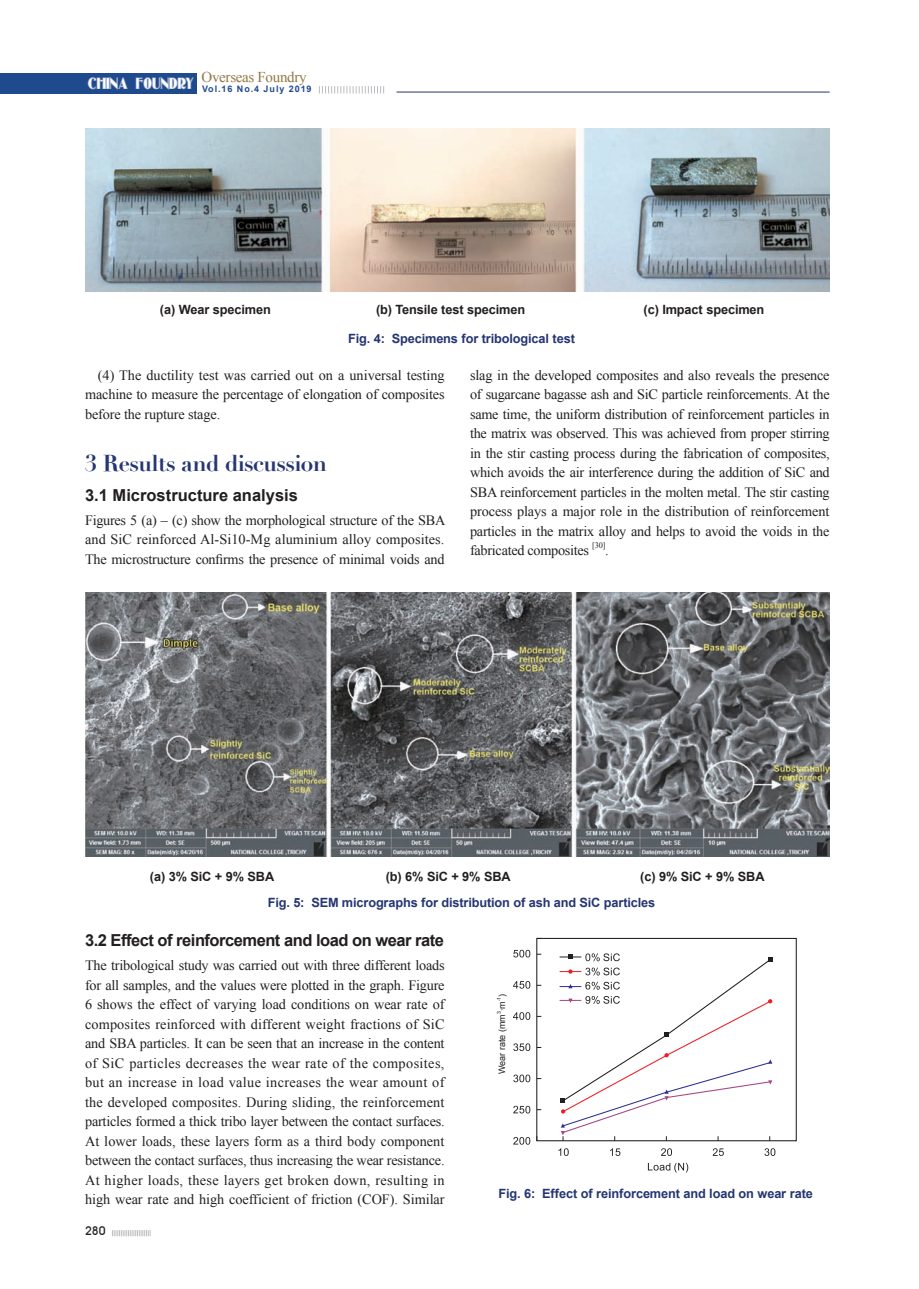
<style>
.page{position:relative;width:919px;height:1289px;background:#fff}
.page>*{position:absolute;margin:0;border:0;box-sizing:border-box;transform-origin:0 0}
.大标新{font:700 22.5px "Didot";letter-spacing:-.025em;color:#253672}
._06-正文副标题{font:700 16.5px "Arial";letter-spacing:-.03em;color:#231f20}
._06-正文副标题-2{font:700 16.5px "Arial";color:#231f20}
.t1{font:15px "Times New Roman";letter-spacing:-.02em;color:#937846}
._07-正文{font:14.25px/19.5px "Times New Roman";letter-spacing:-.02em;color:#231f20;text-align:justify}
._13-图片说明{font:700 12.75px "Arial";letter-spacing:-.01em;color:#253672}
._13-图片说明-2{font:700 12.75px "Arial";letter-spacing:-.01em;color:#231f20}
.t2{font:500 12px "Avant Garde IT Cby BT";color:#231f20}
.t3{font:700 9px "Arial";letter-spacing:.105em;color:#204a8e}
._15-图中字{font:9px "Arial";color:#231f20}
._07-正文-2{font:8.25px "Times New Roman";color:#231f20}
._15-图中字-2{font:5.25px "Arial";color:#231f20}
</style>
<div class="page">
<svg style="left:112px;top:1230px;width:39px;height:6px"></svg>
<div style="left:0;top:73px;width:197px;height:20px;background:#204a8e"></div>
<svg style="left:319px;top:86px;width:65px;height:7px"></svg>
<hr style="left:396px;top:92px;width:433px;height:1px;background:#253672">
<img style="left:85px;top:128px;width:744px;height:164px">
<img style="left:85px;top:592px;width:744px;height:264px">
<div style="left:536px;top:937px;width:260px;height:204px;border:1px solid #231f20"></div>
<svg style="left:513px;top:949px;width:17px;height:8px"></svg>
<svg style="left:513px;top:981px;width:17px;height:7px"></svg>
<svg style="left:513px;top:1012px;width:17px;height:7px"></svg>
<svg style="left:513px;top:1043px;width:17px;height:8px"></svg>
<svg style="left:513px;top:1074px;width:17px;height:8px"></svg>
<svg style="left:513px;top:1105px;width:17px;height:8px"></svg>
<svg style="left:513px;top:1137px;width:17px;height:7px"></svg>
<svg style="left:558px;top:1148px;width:10px;height:7px"></svg>
<svg style="left:648px;top:1162px;width:40px;height:10px"></svg>
<svg style="left:610px;top:1148px;width:10px;height:7px"></svg>
<svg style="left:661px;top:1148px;width:11px;height:7px"></svg>
<svg style="left:712px;top:1148px;width:11px;height:7px"></svg>
<svg style="left:764px;top:1148px;width:11px;height:7px"></svg>
<svg style="left:559px;top:953px;width:213px;height:187px"></svg>
<p class="t1" style="left:201px;top:67px;width:107px">Overseas Foundry</p>
<p class="t3" style="left:88px;top:83px;width:225px"><sup>CHINA</sup> <sup>FOUNDRY</sup> Vol.16 No.4 July 2019</p>
<p class="_13-图片说明-2" style="left:160px;top:301px;width:112px">(a) Wear specimen</p>
<p class="_13-图片说明-2" style="left:376px;top:301px;width:151px">(b) Tensile test specimen</p>
<p class="_13-图片说明-2" style="left:643px;top:301px;width:122px">(c) Impact specimen</p>
<p class="_13-图片说明" style="left:348px;top:330px;width:228px">Fig. 4: Specimens for tribological test</p>
<p class="_07-正文" style="left:85px;top:365px;width:361px;text-indent:13px">(4) The ductility test was carried out on a universal testing machine to measure the percentage of elongation of composites before the rupture stage.</p>
<p class="大标新" style="left:85px;top:449px;width:243px">3 Results and discussion</p>
<p class="_06-正文副标题-2" style="left:85px;top:484px;width:214px">3.1 Microstructure analysis</p>
<p class="_07-正文" style="left:85px;top:510px;width:362px">Figures 5 (a) – (c) show the morphological structure of the SBA and SiC reinforced Al-Si10-Mg aluminium alloy composites.<br>The microstructure confirms the presence of minimal voids and</p>
<p class="_07-正文" style="left:470px;top:365px;width:361px">slag in the developed composites and also reveals the presence of sugarcane bagasse ash and SiC particle reinforcements. At the same time, the uniform distribution of reinforcement particles in the matrix was observed. This was achieved from proper stirring in the stir casting process during the fabrication of composites, which avoids the air interference during the addition of SiC and SBA reinforcement particles in the molten metal. The stir casting process plays a major role in the distribution of reinforcement particles in the matrix alloy and helps to avoid the voids in the fabricated composites</p>
<p class="_07-正文-2" style="left:592px;top:540px;width:15px">[30]</p>
<p class="_07-正文" style="left:605px;top:540px;width:5px">.</p>
<p class="_13-图片说明-2" style="left:150px;top:868px;width:126px">(a) 3% SiC + 9% SBA</p>
<p class="_13-图片说明-2" style="left:386px;top:868px;width:126px">(b) 6% SiC + 9% SBA</p>
<p class="_13-图片说明-2" style="left:640px;top:868px;width:126px">(c) 9% SiC + 9% SBA</p>
<p class="_13-图片说明" style="left:268px;top:894px;width:389px">Fig. 5: SEM micrographs for distribution of ash and SiC particles</p>
<p class="_06-正文副标题" style="left:85px;top:929px;width:360px">3.2 Effect of reinforcement and load on wear rate</p>
<p class="_07-正文" style="left:85px;top:955px;width:361px">The tribological study was carried out with three different loads for all samples, and the values were plotted in the graph. Figure 6 shows the effect of varying load conditions on wear rate of composites reinforced with different weight fractions of SiC and SBA particles. It can be seen that an increase in the content of SiC particles decreases the wear rate of the composites, but an increase in load value increases the wear amount of the developed composites. During sliding, the reinforcement particles formed a thick tribo layer between the contact surfaces.<br>At lower loads, these layers form as a third body component between the contact surfaces, thus increasing the wear resistance.<br>At higher loads, these layers get broken down, resulting in high wear rate and high coefficient of friction (COF). Similar</p>
<p class="t2" style="left:85px;top:1223px;width:22px">280</p>
<p class="_15-图中字" style="left:496px;top:996px;width:4px;rotate:-90deg">)</p>
<p class="_15-图中字-2" style="left:495px;top:1001px;width:6px;rotate:-90deg">-1</p>
<p class="_15-图中字" style="left:496px;top:1074px;width:74px;rotate:-90deg">Wear rate (mm ·m</p>
<p class="_15-图中字-2" style="left:495px;top:1014px;width:4px;rotate:-90deg">3</p>
<p class="_13-图片说明" style="left:498px;top:1184px;width:316px">Fig. 6: Effect of reinforcement and load on wear rate</p>
</div>
